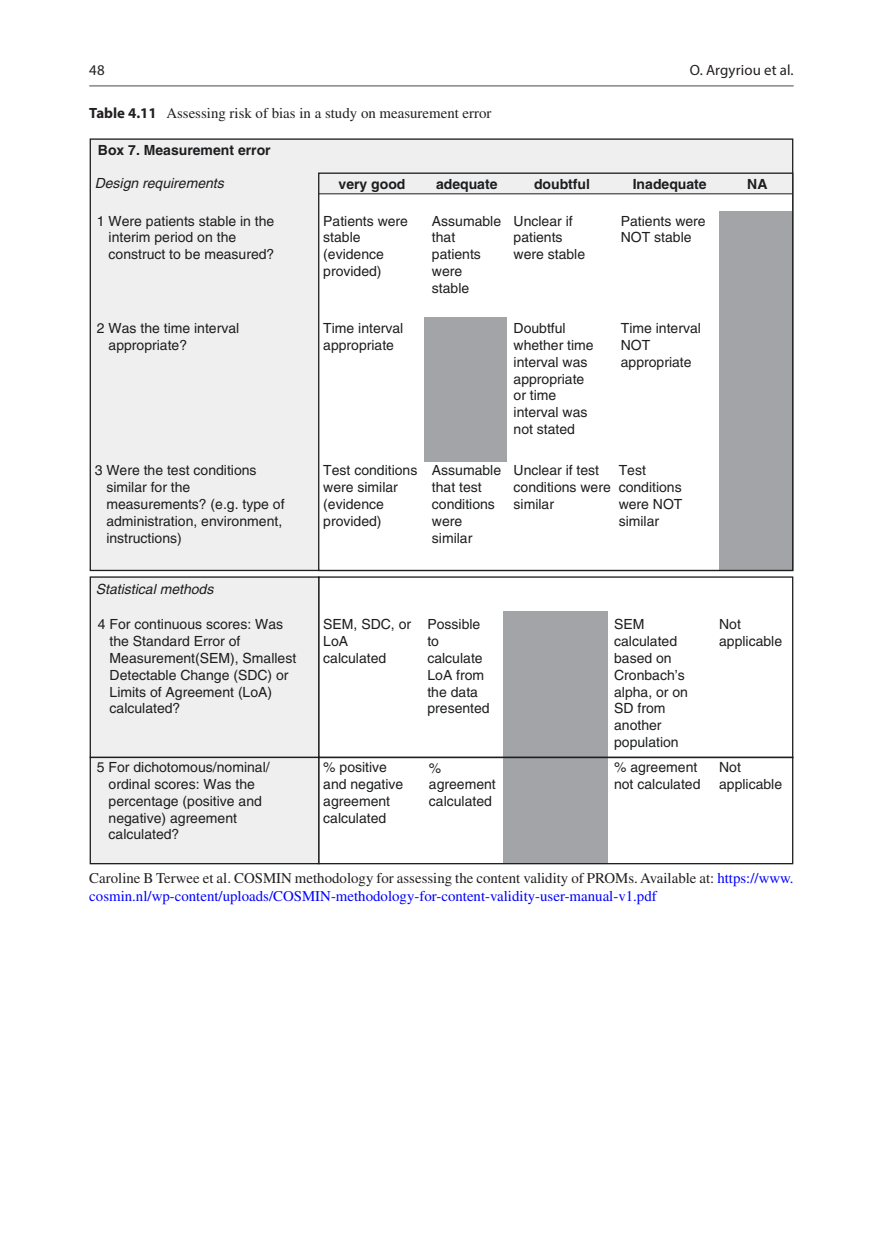
<style>
.page{position:relative;width:883px;height:1260px;background:#fff}
.page>*{position:absolute;margin:0;border:0;box-sizing:border-box;transform-origin:0 0}
.t1{font:14.88px/17.5px "Times LT Std";color:#00f}
.t2{font:14.88px "Times LT Std";color:#231f20}
.t3{font:14.88px "Myriad Pro";letter-spacing:.01em;color:#231f20}
.t4{font:14px/16.8px "Helvetica 19";color:#1d1e1f}
.t5{font:14px "Helvetica Bold 9";color:#1d1e1f}
.t6{font:14px "Helvetica Oblique 6";color:#1d1e1f}
.s1{font-family:"Myriad Pro";font-weight:700}
.s2{color:#231f20}
</style>
<div class="page">
<svg style="left:319px;top:576px;width:474px;height:288px"></svg>
<div style="left:90px;top:577px;width:229px;height:180px;background:#efeff0"></div>
<div style="left:90px;top:576px;width:229px;height:182px;border:1px solid #1d1e1f"></div>
<div style="left:90px;top:757px;width:229px;height:107px;background:#efeff0"></div>
<div style="left:90px;top:757px;width:229px;height:107px;border:1px solid #1d1e1f"></div>
<div style="left:90px;top:139px;width:703px;height:431px;background:#efeff0"></div>
<div style="left:319px;top:173px;width:474px;height:397px;background:#fff"></div>
<div style="left:719px;top:211px;width:74px;height:359px;background:#a3a4a8"></div>
<div style="left:319px;top:173px;width:474px;height:21px;background:#efeff0"></div>
<hr style="left:319px;top:193px;width:474px;height:1px;background:#1d1e1f">
<div style="left:424px;top:317px;width:83px;height:145px;background:#a3a4a8"></div>
<hr style="left:89px;top:85px;width:705px;height:2px;background:#939598">
<p class="t3" style="left:89px;top:61px;width:17px">48</p>
<p class="t2" style="left:89px;top:105px;width:404px"><span class="s1">Table 4.11</span> Assessing risk of bias in a study on measurement error</p>
<p class="t5" style="left:98px;top:141px;width:174px">Box 7. Measurement error</p>
<p class="t3" style="left:690px;top:61px;width:105px">O. Argyriou et al.</p>
<p class="t6" style="left:95px;top:175px;width:131px">Design requirements</p>
<p class="t4" style="left:109px;top:212px;width:167px;text-indent:-12px">1 Were patients stable in the interim period on the construct to be measured?</p>
<p class="t4" style="left:109px;top:320px;width:132px;text-indent:-12px">2 Was the time interval appropriate?</p>
<p class="t4" style="left:106px;top:462px;width:180px;text-indent:-12px">3 Were the test conditions similar for the measurements? (e.g. type of administration, environment, instructions)</p>
<p class="t6" style="left:96px;top:581px;width:119px">Statistical methods</p>
<p class="t4" style="left:110px;top:616px;width:188px;text-indent:-12px">4 For continuous scores: Was the Standard Error of<br>Measurement(SEM), Smallest<br>Detectable Change (SDC) or<br>Limits of Agreement (LoA) calculated?</p>
<p class="t4" style="left:109px;top:759px;width:163px;text-indent:-12px">5 For dichotomous/nominal/ ordinal scores: Was the percentage (positive and negative) agreement calculated?</p>
<p class="t5" style="left:339px;top:176px;width:68px">very good</p>
<p class="t5" style="left:436px;top:176px;width:63px">adequate</p>
<p class="t5" style="left:534px;top:176px;width:57px">doubtful</p>
<p class="t5" style="left:633px;top:176px;width:75px">Inadequate</p>
<p class="t5" style="left:747px;top:176px;width:22px">NA</p>
<p class="t4" style="left:323px;top:212px;width:86px">Patients were stable (evidence provided)</p>
<p class="t4" style="left:432px;top:212px;width:71px">Assumable that patients were stable</p>
<p class="t4" style="left:514px;top:212px;width:73px">Unclear if patients were stable</p>
<p class="t4" style="left:621px;top:212px;width:86px">Patients were<br>NOT stable</p>
<p class="t4" style="left:323px;top:320px;width:82px">Time interval appropriate</p>
<p class="t4" style="left:514px;top:320px;width:82px">Doubtful whether time interval was appropriate or time interval was not stated</p>
<p class="t4" style="left:621px;top:320px;width:82px">Time interval<br>NOT appropriate</p>
<p class="t4" style="left:323px;top:462px;width:96px">Test conditions were similar (evidence provided)</p>
<p class="t4" style="left:432px;top:462px;width:71px">Assumable that test conditions were similar</p>
<p class="t4" style="left:514px;top:462px;width:99px">Unclear if test conditions were similar</p>
<p class="t4" style="left:619px;top:462px;width:65px">Test conditions were NOT similar</p>
<p class="t4" style="left:323px;top:616px;width:89px">SEM, SDC, or<br>LoA calculated</p>
<p class="t4" style="left:427px;top:616px;width:64px">Possible to calculate<br>LoA from the data presented</p>
<p class="t4" style="left:323px;top:759px;width:82px">% positive and negative agreement calculated</p>
<p class="t4" style="left:429px;top:759px;width:68px">% agreement calculated</p>
<p class="t4" style="left:614px;top:616px;width:75px">SEM calculated based on<br>Cronbach’s alpha, or on<br>SD from another population</p>
<p class="t4" style="left:614px;top:759px;width:88px">% agreement not calculated</p>
<p class="t4" style="left:719px;top:616px;width:65px">Not applicable</p>
<p class="t4" style="left:719px;top:759px;width:65px">Not applicable</p>
<p class="t1" style="left:89px;top:869px;width:706px"><span class="s2">Caroline B Terwee et al. COSMIN methodology for assessing the content validity of PROMs. Available at:</span> https://www. cosmin.nl/wp-content/uploads/COSMIN-methodology-for-content-validity-user-manual-v1.pdf</p>
</div>
